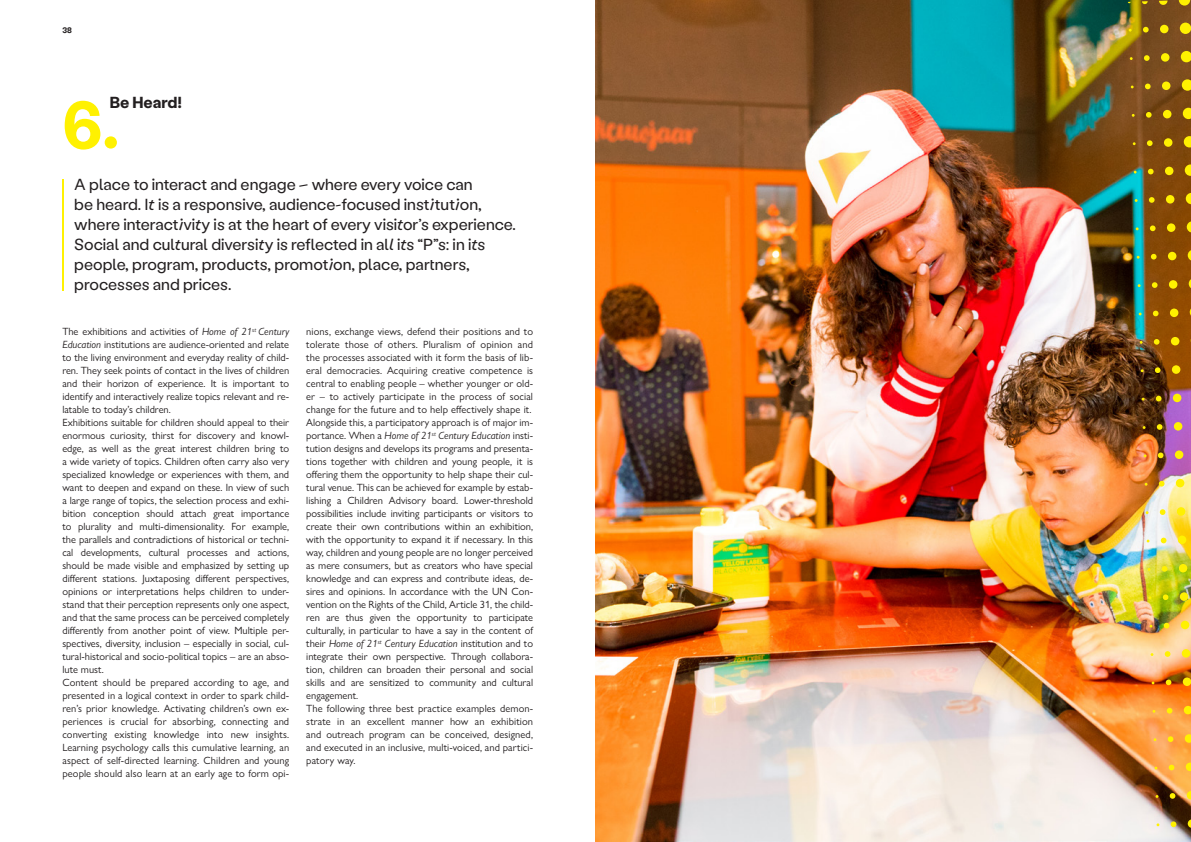
<style>
.page{position:relative;width:1191px;height:842px;background:#fff}
.page>*{position:absolute;margin:0;border:0;box-sizing:border-box;transform-origin:0 0}
.ASK-TITLE{font:700 66px "Labil Grotesk";color:#fff101}
.ASK-INTRO{font:16px/20px "Labil Grotesk";color:#231f20}
.ASK-INTRO-2{font:700 16px "Labil Grotesk";color:#231f20}
.ASK-plain{font:10.5px/13px "Gill Sans Nova";letter-spacing:.005em;color:#231f20;text-align:justify}
.t1{font:700 8px "Labil Grotesk";color:#231f20}
.s1{font-style:italic}
</style>
<div class="page">
<hr style="left:62px;top:179px;width:2px;height:112px;background:#fff101">
<img style="left:595px;top:0;width:596px;height:842px">
<svg style="left:1141px;top:0;width:6px;height:4px"></svg>
<svg style="left:1142px;top:27px;width:6px;height:6px"></svg>
<svg style="left:1143px;top:55px;width:6px;height:6px"></svg>
<svg style="left:1144px;top:84px;width:6px;height:5px"></svg>
<svg style="left:1145px;top:112px;width:6px;height:6px"></svg>
<svg style="left:1146px;top:140px;width:6px;height:6px"></svg>
<svg style="left:1147px;top:169px;width:6px;height:5px"></svg>
<svg style="left:1148px;top:197px;width:6px;height:6px"></svg>
<svg style="left:1149px;top:225px;width:6px;height:6px"></svg>
<svg style="left:1150px;top:254px;width:6px;height:6px"></svg>
<svg style="left:1151px;top:282px;width:6px;height:6px"></svg>
<svg style="left:1152px;top:311px;width:6px;height:5px"></svg>
<svg style="left:1153px;top:339px;width:6px;height:6px"></svg>
<svg style="left:1154px;top:367px;width:6px;height:6px"></svg>
<svg style="left:1155px;top:396px;width:6px;height:5px"></svg>
<svg style="left:1156px;top:424px;width:6px;height:6px"></svg>
<svg style="left:1157px;top:452px;width:6px;height:6px"></svg>
<svg style="left:1158px;top:481px;width:6px;height:6px"></svg>
<svg style="left:1159px;top:509px;width:6px;height:6px"></svg>
<svg style="left:1160px;top:538px;width:6px;height:5px"></svg>
<svg style="left:1161px;top:566px;width:6px;height:6px"></svg>
<svg style="left:1162px;top:594px;width:6px;height:6px"></svg>
<svg style="left:1163px;top:623px;width:6px;height:5px"></svg>
<svg style="left:1164px;top:651px;width:6px;height:6px"></svg>
<svg style="left:1165px;top:679px;width:6px;height:6px"></svg>
<svg style="left:1166px;top:708px;width:6px;height:6px"></svg>
<svg style="left:1167px;top:736px;width:6px;height:6px"></svg>
<svg style="left:1168px;top:765px;width:6px;height:5px"></svg>
<svg style="left:1169px;top:793px;width:6px;height:6px"></svg>
<svg style="left:1170px;top:821px;width:6px;height:6px"></svg>
<svg style="left:1158px;top:0;width:9px;height:5px"></svg>
<div style="left:1159px;top:25px;width:9px;height:8px;background:#fff101;border-radius:50%"></div>
<svg style="left:1160px;top:53px;width:9px;height:9px"></svg>
<svg style="left:1161px;top:81px;width:9px;height:9px"></svg>
<div style="left:1162px;top:110px;width:9px;height:8px;background:#fff101;border-radius:50%"></div>
<svg style="left:1163px;top:138px;width:9px;height:9px"></svg>
<div style="left:1164px;top:167px;width:9px;height:8px;background:#fff101;border-radius:50%"></div>
<svg style="left:1165px;top:195px;width:9px;height:9px"></svg>
<svg style="left:1166px;top:223px;width:9px;height:9px"></svg>
<div style="left:1167px;top:252px;width:9px;height:8px;background:#fff101;border-radius:50%"></div>
<div style="left:1168px;top:280px;width:9px;height:9px;background:#fff101;border-radius:50%"></div>
<div style="left:1169px;top:308px;width:9px;height:9px;background:#fff101;border-radius:50%"></div>
<div style="left:1170px;top:337px;width:9px;height:8px;background:#fff101;border-radius:50%"></div>
<svg style="left:1171px;top:365px;width:9px;height:9px"></svg>
<div style="left:1172px;top:394px;width:9px;height:8px;background:#fff101;border-radius:50%"></div>
<svg style="left:1173px;top:422px;width:9px;height:9px"></svg>
<svg style="left:1174px;top:450px;width:9px;height:9px"></svg>
<div style="left:1175px;top:479px;width:9px;height:8px;background:#fff101;border-radius:50%"></div>
<div style="left:1176px;top:507px;width:9px;height:9px;background:#fff101;border-radius:50%"></div>
<div style="left:1177px;top:535px;width:9px;height:9px;background:#fff101;border-radius:50%"></div>
<div style="left:1178px;top:564px;width:9px;height:8px;background:#fff101;border-radius:50%"></div>
<div style="left:1179px;top:592px;width:9px;height:9px;background:#fff101;border-radius:50%"></div>
<div style="left:1180px;top:621px;width:9px;height:8px;background:#fff101;border-radius:50%"></div>
<div style="left:1181px;top:649px;width:9px;height:9px;background:#fff101;border-radius:50%"></div>
<div style="left:1182px;top:677px;width:9px;height:9px;background:#fff101;border-radius:50%"></div>
<svg style="left:1183px;top:706px;width:8px;height:8px"></svg>
<svg style="left:1184px;top:734px;width:7px;height:9px"></svg>
<svg style="left:1185px;top:762px;width:6px;height:9px"></svg>
<svg style="left:1186px;top:791px;width:5px;height:9px"></svg>
<svg style="left:1187px;top:819px;width:4px;height:9px"></svg>
<svg style="left:1178px;top:0;width:12px;height:6px"></svg>
<div style="left:1179px;top:22px;width:12px;height:12px;background:#fff101;border-radius:50%"></div>
<svg style="left:1180px;top:51px;width:11px;height:11px"></svg>
<svg style="left:1181px;top:79px;width:10px;height:12px"></svg>
<svg style="left:1182px;top:108px;width:9px;height:11px"></svg>
<svg style="left:1183px;top:136px;width:8px;height:12px"></svg>
<svg style="left:1184px;top:164px;width:7px;height:12px"></svg>
<svg style="left:1185px;top:193px;width:6px;height:11px"></svg>
<svg style="left:1186px;top:221px;width:5px;height:12px"></svg>
<svg style="left:1187px;top:249px;width:4px;height:12px"></svg>
<svg style="left:1188px;top:278px;width:3px;height:11px"></svg>
<svg style="left:1189px;top:306px;width:2px;height:12px"></svg>
<p class="t1" style="left:62px;top:25px;width:11px">38</p>
<p class="ASK-INTRO-2" style="left:110px;top:92px;width:74px">Be Heard!</p>
<p class="ASK-TITLE" style="left:62px;top:80px;width:58px">6.</p>
<p class="ASK-INTRO" style="left:74px;top:174px;width:443px">A place to interact and engage – where every voice can<br>be heard. It is a responsive, audience-focused institution, where interactivity is at the heart of every visitor’s experience.</p>
<p class="ASK-INTRO" style="left:74px;top:234px;width:412px">Social and cultural diversity is reflected in all its “P”s: in its people, program, products, promotion, place, partners, processes and prices.</p>
<p class="ASK-plain" style="left:62px;top:325px;width:228px">The exhibitions and activities of <span class="s1">Home of 21</span><sup>st</sup> <span class="s1">Century Education</span> institutions are audience-oriented and relate to the living environment and everyday reality of child&shy;ren. They seek points of contact in the lives of children and their horizon of experience. It is important to identify and interactively realize topics relevant and re&shy;latable to today’s children.</p>
<p class="ASK-plain" style="left:62px;top:416px;width:228px">Exhibitions suitable for children should appeal to their enormous curiosity, thirst for discovery and knowl&shy;edge, as well as the great interest children bring to a wide variety of topics. Children often carry also very specialized knowledge or experiences with them, and want to deepen and expand on these. In view of such a large range of topics, the selection process and exhi&shy;bition conception should attach great importance to plurality and multi-dimensionality. For example, the parallels and contradictions of historical or techni&shy;cal developments, cultural processes and actions, should be made visible and emphasized by setting up different stations. Juxtaposing different perspectives, opinions or interpretations helps children to under&shy;stand that their perception represents only one aspect, and that the same process can be perceived completely differently from another point of view. Multiple per&shy;spectives, diversity, inclusion – especially in social, cul&shy;tural-historical and socio-political topics – are an abso&shy;lute must.</p>
<p class="ASK-plain" style="left:62px;top:676px;width:228px">Content should be prepared according to age, and presented in a logical context in order to spark child&shy;ren’s prior knowledge. Activating children’s own ex&shy;periences is crucial for absorbing, connecting and converting existing knowledge into new insights.<br>Learning psychology calls this cumulative learning, an aspect of self-directed learning. Children and young people should also learn at an early age to form opi-</p>
<p class="ASK-plain" style="left:306px;top:325px;width:228px">nions, exchange views, defend their positions and to tolerate those of others. Pluralism of opinion and the processes associated with it form the basis of lib&shy;eral democracies. Acquiring creative competence is central to enabling people – whether younger or old&shy;er – to actively participate in the process of social change for the future and to help effectively shape it.</p>
<p class="ASK-plain" style="left:306px;top:416px;width:228px">Alongside this, a participatory approach is of major im&shy;portance. When a <span class="s1">Home of 21</span><sup>st</sup> <span class="s1">Century Education</span> insti&shy;tution designs and develops its programs and presenta&shy;tions together with children and young people, it is offering them the opportunity to help shape their cul&shy;tural venue. This can be achieved for example by estab&shy;lishing a Children Advisory board. Lower-threshold possibilities include inviting participants or visitors to create their own contributions within an exhibition, with the opportunity to expand it if necessary. In this way, children and young people are no longer perceived as mere consumers, but as creators who have special knowledge and can express and contribute ideas, de&shy;sires and opinions. In accordance with the UN Con&shy;vention on the Rights of the Child, Article 31, the child&shy;ren are thus given the opportunity to participate culturally, in particular to have a say in the content of their <span class="s1">Home of 21</span><sup>st</sup> <span class="s1">Century Education</span> institution and to integrate their own perspective. Through collabora&shy;tion, children can broaden their personal and social skills and are sensitized to community and cultural engagement.</p>
<p class="ASK-plain" style="left:306px;top:702px;width:228px">The following three best practice examples demon&shy;strate in an excellent manner how an exhibition and outreach program can be conceived, designed, and executed in an inclusive, multi-voiced, and partici&shy;patory way.</p>
</div>
